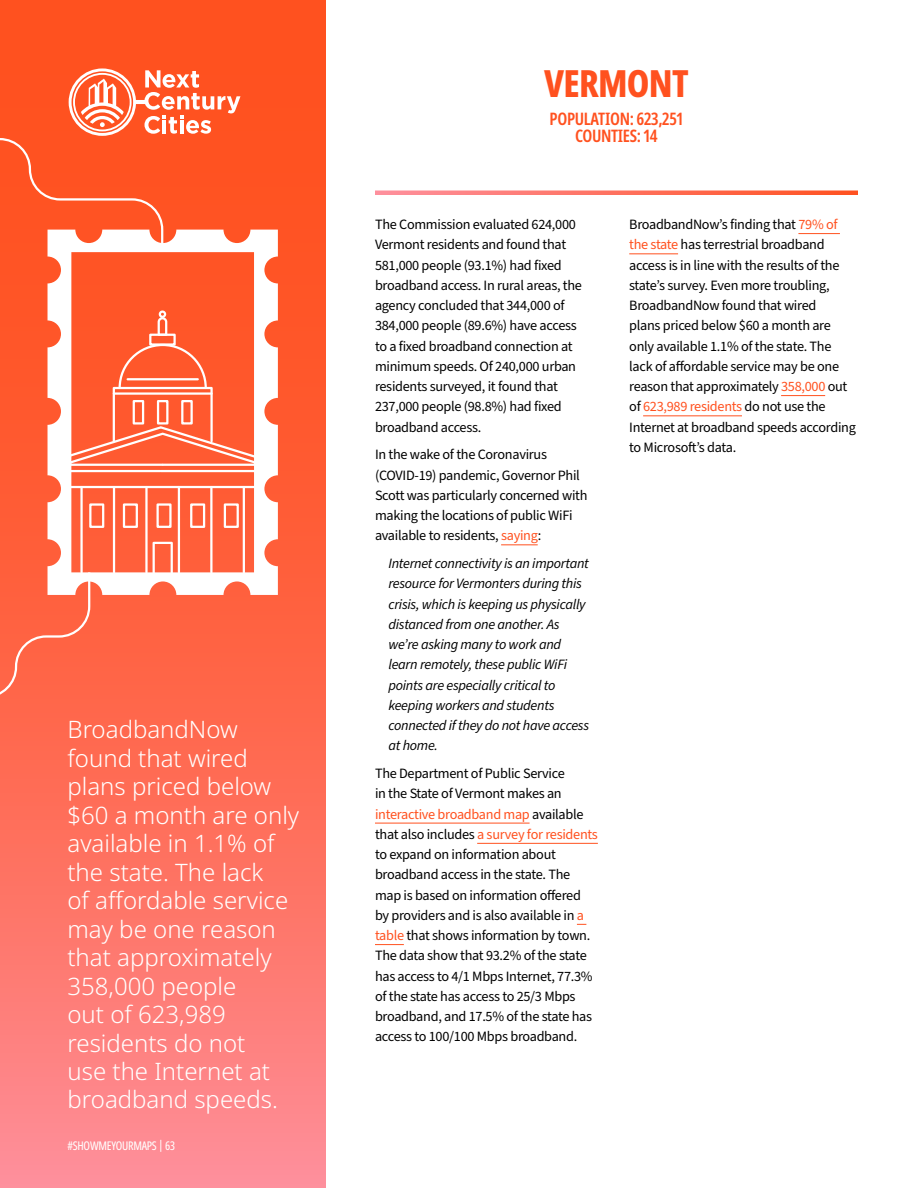
<style>
.page{position:relative;width:918px;height:1188px;background:#fff}
.page>*{position:absolute;margin:0;border:0;box-sizing:border-box;transform-origin:0 0}
.t1{font:800 extra-condensed 37.5px "Noto Sans";letter-spacing:-.02em;color:#ff511f}
.t2{font:300 24px/28.5px "Noto Sans";color:#fff}
.t3{font:600 extra-condensed 17.25px/17.2px "Noto Sans";letter-spacing:-.02em;color:#ff511f;text-align:center}
.t4{font:14.25px/20.2px "Source Sans Pro";letter-spacing:-.02em;color:#000}
.t5{font:italic 14.25px/20.2px "Source Sans Pro";letter-spacing:-.02em;color:#000}
.t6{font:extra-condensed 12px "Noto Sans";letter-spacing:-.02em;color:#fff}
.s1{color:#ff511f}
</style>
<div class="page">
<svg style="left:0;top:0;width:325px;height:1188px;background:#fe6d57"></svg>
<svg style="left:375px;top:190px;width:483px;height:5px;background:#fe7e6e"></svg>
<div style="left:0;top:570px;width:91px;height:129px;background:#ff6343"></div>
<svg style="left:48px;top:230px;width:230px;height:365px"></svg>
<svg style="left:0;top:68px;width:240px;height:180px;background:#ff6b42"></svg>
<svg style="left:117px;top:343px;width:91px;height:44px;background:#ff643b"></svg>
<div style="left:113px;top:387px;width:100px;height:55px;border:2px solid #fff"></div>
<div style="left:133px;top:400px;width:11px;height:25px;border:2px solid #fff"></div>
<div style="left:157px;top:400px;width:11px;height:25px;border:2px solid #fff"></div>
<div style="left:181px;top:400px;width:12px;height:25px;border:2px solid #fff"></div>
<div style="left:123px;top:503px;width:15px;height:25px;border:2px solid #fff"></div>
<div style="left:89px;top:503px;width:15px;height:25px;border:2px solid #fff"></div>
<div style="left:157px;top:503px;width:15px;height:25px;border:2px solid #fff"></div>
<div style="left:190px;top:503px;width:15px;height:25px;border:2px solid #fff"></div>
<div style="left:224px;top:503px;width:15px;height:25px;border:2px solid #fff"></div>
<div style="left:159px;top:310px;width:7px;height:8px;border:2px solid #fff;border-radius:50%"></div>
<svg style="left:156px;top:316px;width:12px;height:18px"></svg>
<div style="left:149px;top:334px;width:27px;height:12px;border:2px solid #fff"></div>
<hr style="left:68px;top:486px;width:189px;height:2px;background:#fff">
<hr style="left:80px;top:487px;width:3px;height:85px;background:#fff">
<hr style="left:113px;top:487px;width:2px;height:85px;background:#fff">
<hr style="left:145px;top:487px;width:3px;height:85px;background:#fff">
<hr style="left:178px;top:487px;width:2px;height:85px;background:#fff">
<hr style="left:210px;top:487px;width:3px;height:85px;background:#fff">
<hr style="left:243px;top:487px;width:2px;height:85px;background:#fff">
<div style="left:153px;top:542px;width:20px;height:35px;border:2px solid #fff"></div>
<hr style="left:128px;top:378px;width:70px;height:2px;background:#fff">
<hr style="left:114px;top:392px;width:98px;height:3px;background:#fff">
<hr style="left:61px;top:470px;width:99px;height:2px;background:#fff">
<hr style="left:161px;top:470px;width:103px;height:2px;background:#fff">
<svg style="left:48px;top:425px;width:229px;height:42px"></svg>
<hr style="left:501px;top:545px;width:37px;height:1px;background:#ff511f">
<hr style="left:375px;top:823px;width:155px;height:1px;background:#ff511f">
<hr style="left:477px;top:843px;width:121px;height:1px;background:#ff511f">
<svg style="left:375px;top:944px;width:29px;height:1px"></svg>
<hr style="left:798px;top:233px;width:42px;height:1px;background:#ff511f">
<hr style="left:629px;top:254px;width:49px;height:1px;background:#ff511f">
<hr style="left:781px;top:395px;width:44px;height:1px;background:#ff511f">
<hr style="left:643px;top:416px;width:99px;height:1px;background:#ff511f">
<p class="t2" style="left:68px;top:716px;width:233px">BroadbandNow found that wired plans priced below $60 a month are only available in 1.1% of the state. The lack<br>of affordable service may be one reason that approximately<br>358,000 people<br>out of 623,989 residents do not<br>use the Internet at broadband speeds.</p>
<p class="t6" style="left:68px;top:1137px;width:109px">#SHOWMEYOURMAPS | 63</p>
<h1 class="t1" style="left:544px;top:56px;width:146px">VERMONT</h1>
<p class="t3" style="left:550px;top:110px;width:135px">POPULATION: 623,251<br>COUNTIES: 14</p>
<p class="t4" style="left:375px;top:215px;width:208px">The Commission evaluated 624,000<br>Vermont residents and found that<br>581,000 people (93.1%) had fixed broadband access. In rural areas, the agency concluded that 344,000 of<br>384,000 people (89.6%) have access to a fixed broadband connection at minimum speeds. Of 240,000 urban residents surveyed, it found that<br>237,000 people (98.8%) had fixed broadband access.</p>
<p class="t4" style="left:375px;top:445px;width:214px">In the wake of the Coronavirus (COVID-19) pandemic, Governor Phil Scott was particularly concerned with making the locations of public WiFi available to residents, <span class="s1">saying</span>:</p>
<p class="t5" style="left:388px;top:554px;width:202px">Internet connectivity is an important resource for Vermonters during this crisis, which is keeping us physically distanced from one another. As we’re asking many to work and learn remotely, these public WiFi points are especially critical to keeping workers and students connected if they do not have access at home.</p>
<p class="t4" style="left:375px;top:764px;width:224px">The Department of Public Service<br>in the State of Vermont makes an <span class="s1">interactive broadband map</span> available that also includes <span class="s1">a survey for residents </span>to expand on information about broadband access in the state. The map is based on information offered by providers and is also available in <span class="s1">a table</span> that shows information by town.<br>The data show that 93.2% of the state has access to 4/1 Mbps Internet, 77.3% of the state has access to 25/3 Mbps broadband, and 17.5% of the state has access to 100/100 Mbps broadband.</p>
<p class="t4" style="left:629px;top:215px;width:228px">BroadbandNow’s finding that <span class="s1">79% of the state</span> has terrestrial broadband access is in line with the results of the state’s survey. Even more troubling, BroadbandNow found that wired<br>plans priced below $60 a month are only available 1.1% of the state. The lack of affordable service may be one reason that approximately <span class="s1">358,000</span> out of <span class="s1">623,989 residents</span> do not use the Internet at broadband speeds according to Microsoft’s data.</p>
</div>
